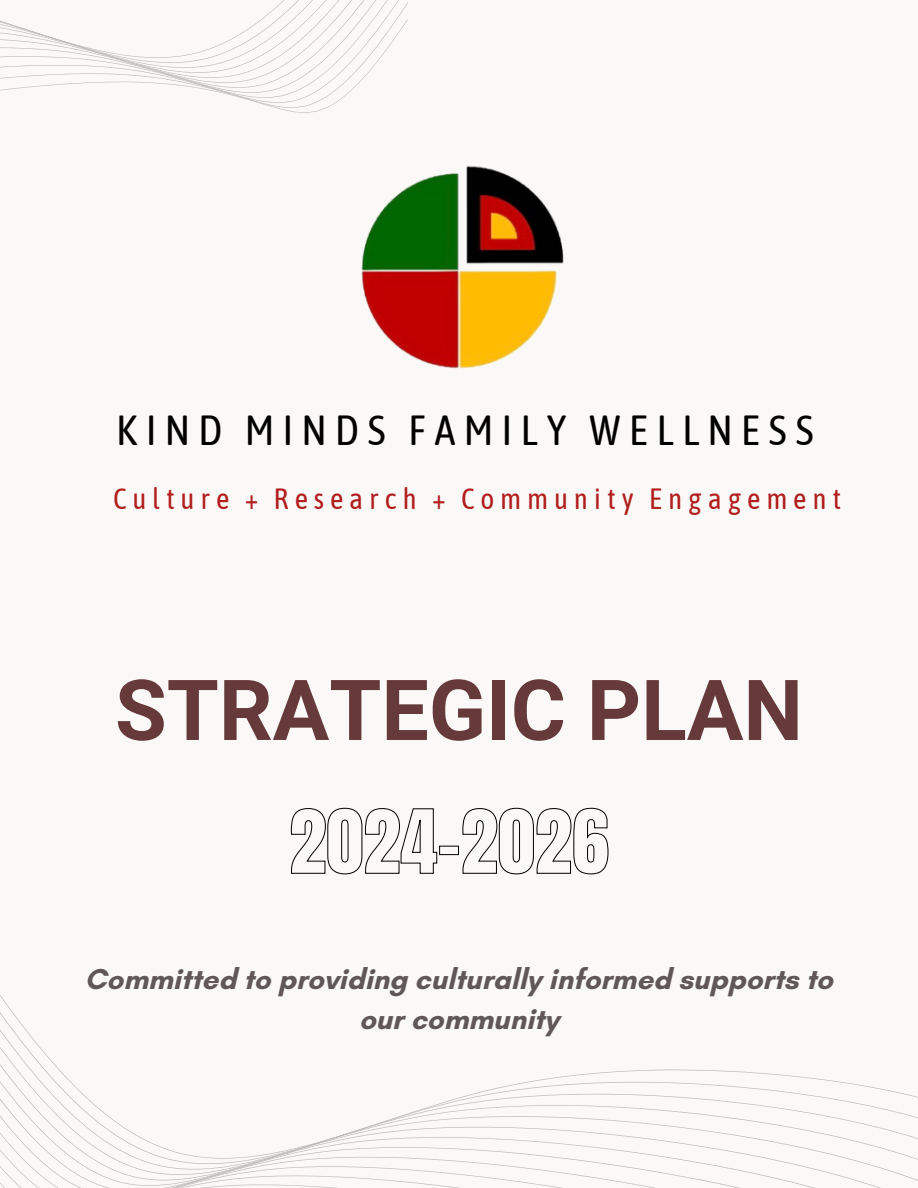
<style>
.page{position:relative;width:918px;height:1188px;background:#faf9f7}
.page>*{position:absolute;margin:0;border:0;box-sizing:border-box;transform-origin:0 0}
.t1{font:700 84.3px "Roboto";color:#663a3a}
.t2{font:42px "Asap Condensed";letter-spacing:.2em;color:#000}
.t3{font:700 29.25px/40.5px "Glacial Indifference";color:#605857;text-align:center}
.t4{font:29.25px "Asap Condensed";letter-spacing:.2em;color:#b21d1d}
</style>
<div class="page">
<svg style="left:0;top:995px;width:918px;height:175px"></svg>
<svg style="left:291px;top:808px;width:318px;height:66px"></svg>
<img style="left:361px;top:165px;width:203px;height:204px">
<svg style="left:361px;top:209px;width:47px;height:20px"></svg>
<svg style="left:361px;top:189px;width:47px;height:20px"></svg>
<svg style="left:361px;top:169px;width:47px;height:20px"></svg>
<svg style="left:0;top:88px;width:354px;height:20px"></svg>
<svg style="left:0;top:0;width:408px;height:88px"></svg>
<p class="t2" style="left:116px;top:405px;width:699px">KIND MINDS FAMILY WELLNESS</p>
<p class="t4" style="left:113px;top:482px;width:729px">Culture + Research + Community Engagement</p>
<p class="t1" style="left:115px;top:662px;width:689px">STRATEGIC PLAN</p>
<p class="t3" style="left:85px;top:958px;width:750px">Committed to providing culturally informed supports to our community</p>
</div>
